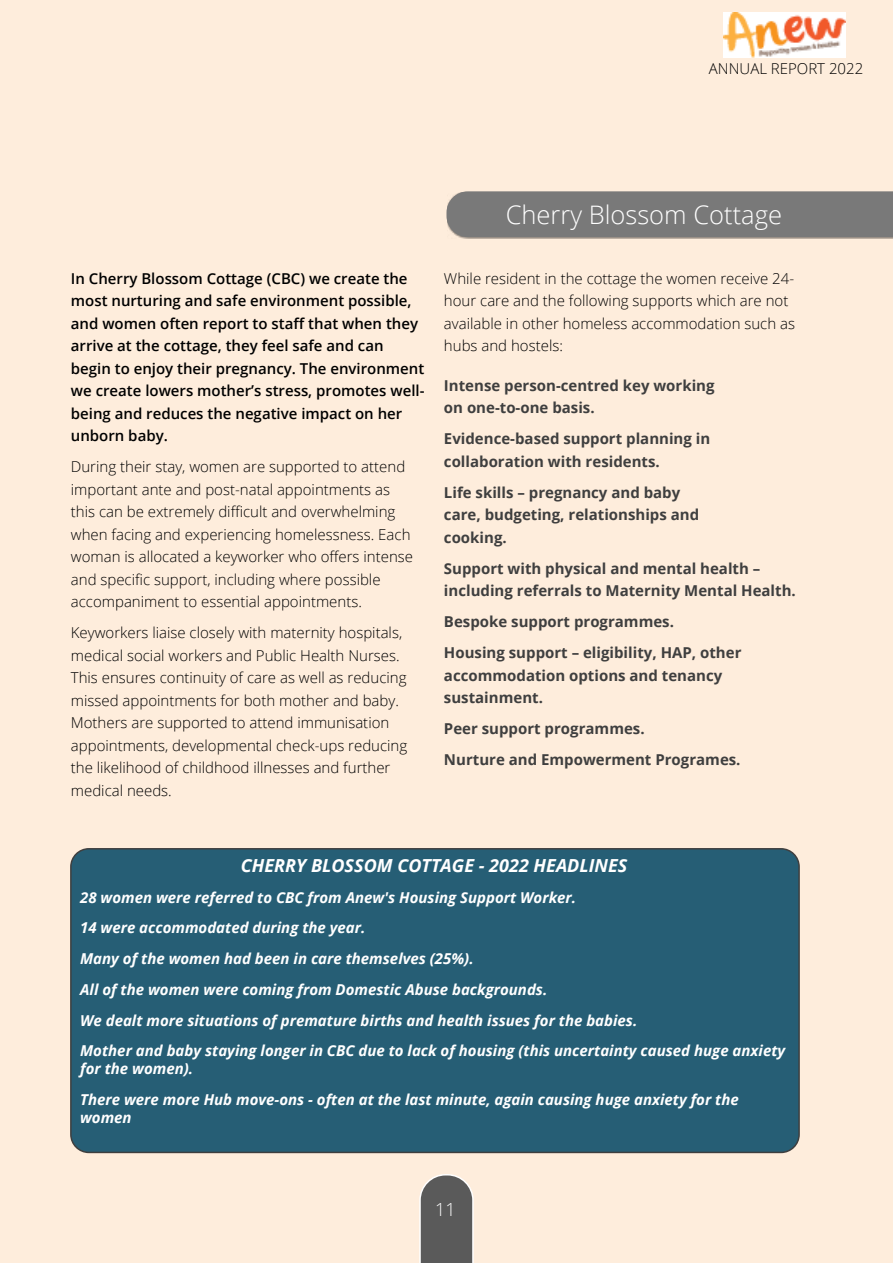
<style>
.page{position:relative;width:893px;height:1263px;background:#feeddc}
.page>*{position:absolute;margin:0;border:0;box-sizing:border-box;transform-origin:0 0}
.t1{font:300 25.5px "Open Sans";color:#fff}
.t2{font:italic 700 18px "Open Sans";color:#fff}
.t3{font:300 18px "Open Sans";color:#fff}
.t4{font:300 15px/22.5px "Open Sans";color:#000}
.t5{font:italic 700 15px/30.8px "Open Sans";color:#fff}
.t6{font:700 15px/22.5px "Open Sans";color:#3f3f3f}
.t7{font:600 15px/22.5px "Open Sans";color:#000}
</style>
<div class="page">
<img style="left:724px;top:13px;width:121px;height:44px">
<svg style="left:419px;top:1174px;width:55px;height:89px;background:#706e6d"></svg>
<div style="left:447px;top:192px;width:446px;height:47px;background:#9a9087"></div>
<div style="left:446px;top:191px;width:447px;height:46px;background:#797979"></div>
<div style="left:71px;top:849px;width:728px;height:303px;background:#265e75;border-radius:18px"></div>
<div style="left:70px;top:848px;width:730px;height:305px;border:2px solid #3f3f3f;border-radius:18px"></div>
<p class="t4" style="left:709px;top:57px;width:156px">ANNUAL REPORT 2022</p>
<p class="t7" style="left:71px;top:267px;width:355px">In Cherry Blossom Cottage (CBC) we create the most nurturing and safe environment possible, and women often report to staff that when they arrive at the cottage, they feel safe and can begin to enjoy their pregnancy. The environment we create lowers mother’s stress, promotes well&shy;being and reduces the negative impact on her unborn baby.</p>
<p class="t4" style="left:71px;top:455px;width:344px">During their stay, women are supported to attend important ante and post-natal appointments as this can be extremely difficult and overwhelming when facing and experiencing homelessness. Each woman is allocated a keyworker who offers intense and specific support, including where possible accompaniment to essential appointments.</p>
<p class="t4" style="left:71px;top:621px;width:338px">Keyworkers liaise closely with maternity hospitals, medical social workers and Public Health Nurses.<br>This ensures continuity of care as well as reducing missed appointments for both mother and baby.<br>Mothers are supported to attend immunisation appointments, developmental check-ups reducing the likelihood of childhood illnesses and further medical needs.</p>
<h1 class="t1" style="left:506px;top:198px;width:278px">Cherry Blossom Cottage</h1>
<p class="t4" style="left:444px;top:267px;width:353px">While resident in the cottage the women receive 24- hour care and the following supports which are not available in other homeless accommodation such as hubs and hostels:</p>
<p class="t6" style="left:444px;top:374px;width:272px">Intense person-centred key working on one-to-one basis.</p>
<p class="t6" style="left:444px;top:427px;width:268px">Evidence-based support planning in collaboration with residents.</p>
<p class="t6" style="left:444px;top:481px;width:257px">Life skills – pregnancy and baby care, budgeting, relationships and cooking.</p>
<p class="t6" style="left:444px;top:557px;width:353px">Support with physical and mental health – including referrals to Maternity Mental Health.</p>
<p class="t6" style="left:444px;top:606px;width:299px;line-height:31px">Bespoke support programmes.<br>Housing support – eligibility, HAP, other</p>
<p class="t6" style="left:444px;top:664px;width:280px">accommodation options and tenancy sustainment.</p>
<p class="t6" style="left:444px;top:713px;width:298px;line-height:31px">Peer support programmes.<br>Nurture and Empowerment Programes.</p>
<p class="t2" style="left:241px;top:852px;width:388px">CHERRY BLOSSOM COTTAGE - 2022 HEADLINES</p>
<p class="t5" style="left:80px;top:881px;width:707px">28 women were referred to CBC from Anew's Housing Support Worker.<br>14 were accommodated during the year.<br>Many of the women had been in care themselves (25%).<br>All of the women were coming from Domestic Abuse backgrounds.<br>We dealt more situations of premature births and health issues for the babies.<br>Mother and baby staying longer in CBC due to lack of housing (this uncertainty caused huge anxiety</p>
<p class="t5" style="left:80px;top:1053px;width:660px">for the women).<br>There were more Hub move-ons - often at the last minute, again causing huge anxiety for the</p>
<p class="t5" style="left:80px;top:1102px;width:53px">women</p>
<p class="t3" style="left:435px;top:1197px;width:22px">11</p>
</div>
